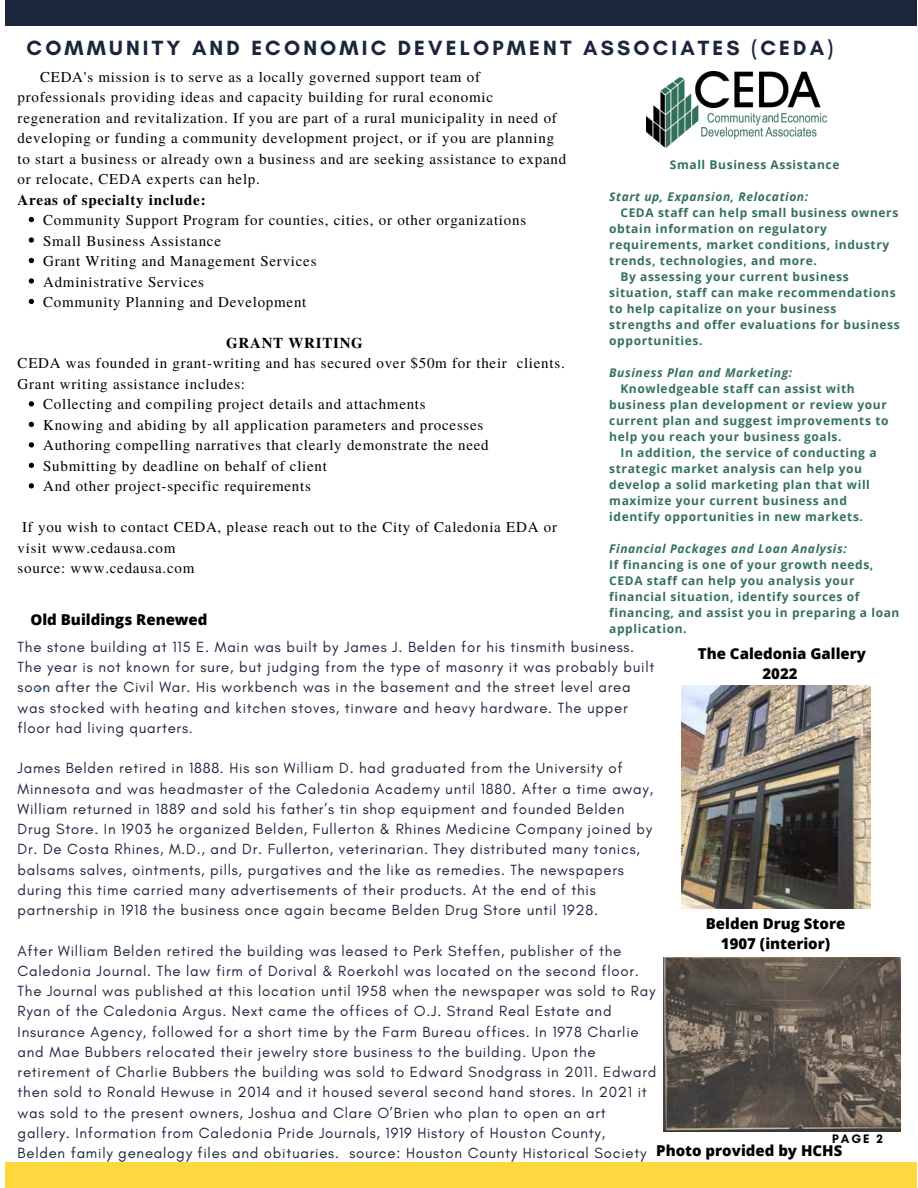
<style>
.page{position:relative;width:918px;height:1188px;background:#fff}
.page>*{position:absolute;margin:0;border:0;box-sizing:border-box;transform-origin:0 0}
.t1{font:700 21px "Glacial Indifference";letter-spacing:.15em;color:#1b253c}
.t2{font:15px/20.2px "Glacial Indifference";letter-spacing:.05em;color:#1b253c}
.t3{font:15px/20.5px "Te X Gyre Termes";letter-spacing:.05em;color:#000}
.t4{font:800 15px/20.2px "Open Sans";color:#000;text-align:center}
.t5{font:700 15px "Te X Gyre Termes";letter-spacing:.05em;color:#000}
.t6{font:700 12.6px "Glacial Indifference";color:#000}
.t7{font:700 12px/16px "Open Sans";letter-spacing:.05em;color:#33715a}
.t8{font:italic 700 12px "Open Sans";letter-spacing:.05em;color:#33715a}
</style>
<div class="page">
<div style="left:5px;top:0;width:912px;height:26px;background:#1b253c"></div>
<div style="left:5px;top:1162px;width:911px;height:26px;background:#ffd840"></div>
<img style="left:37px;top:685px;width:45px;height:6px">
<img style="left:646px;top:71px;width:180px;height:77px">
<img style="left:663px;top:957px;width:238px;height:175px">
<img style="left:681px;top:686px;width:189px;height:223px">
<svg style="left:29px;top:217px;width:5px;height:5px"></svg>
<svg style="left:29px;top:237px;width:5px;height:6px"></svg>
<svg style="left:29px;top:258px;width:5px;height:5px"></svg>
<svg style="left:29px;top:278px;width:5px;height:6px"></svg>
<svg style="left:29px;top:299px;width:5px;height:5px"></svg>
<svg style="left:29px;top:401px;width:5px;height:6px"></svg>
<svg style="left:29px;top:422px;width:5px;height:5px"></svg>
<svg style="left:29px;top:442px;width:5px;height:5px"></svg>
<svg style="left:29px;top:463px;width:5px;height:5px"></svg>
<svg style="left:29px;top:483px;width:5px;height:5px"></svg>
<h1 class="t1" style="left:27px;top:35px;width:808px">COMMUNITY AND ECONOMIC DEVELOPMENT ASSOCIATES (CEDA)</h1>
<p class="t3" style="left:18px;top:66px;width:550px;text-indent:22px">CEDA's mission is to serve as a locally governed support team of professionals providing ideas and capacity building for rural economic regeneration and revitalization. If you are part of a rural municipality in need of developing or funding a community development project, or if you are planning to start a business or already own a business and are seeking assistance to expand or relocate, CEDA experts can help.</p>
<p class="t5" style="left:18px;top:188px;width:190px">Areas of specialty include:</p>
<p class="t7" style="left:670px;top:156px;width:171px">Small Business Assistance</p>
<p class="t8" style="left:609px;top:188px;width:200px">Start up, Expansion, Relocation:</p>
<p class="t7" style="left:620px;top:204px;width:279px">CEDA staff can help small business owners</p>
<p class="t7" style="left:609px;top:220px;width:219px">obtain information on regulatory</p>
<p class="t7" style="left:609px;top:236px;width:282px">requirements, market conditions, industry</p>
<p class="t7" style="left:609px;top:252px;width:209px">trends, technologies, and more.</p>
<p class="t7" style="left:620px;top:268px;width:230px">By assessing your current business</p>
<p class="t7" style="left:609px;top:284px;width:288px">situation, staff can make recommendations</p>
<p class="t7" style="left:609px;top:300px;width:229px">to help capitalize on your business</p>
<p class="t7" style="left:609px;top:316px;width:292px">strengths and offer evaluations for business</p>
<p class="t7" style="left:609px;top:332px;width:95px">opportunities.</p>
<p class="t8" style="left:609px;top:364px;width:185px">Business Plan and Marketing:</p>
<p class="t7" style="left:609px;top:380px;width:281px;text-indent:11px">Knowledgeable staff can assist with business plan development or review your current plan and suggest improvements to help you reach your business goals.</p>
<p class="t7" style="left:609px;top:444px;width:269px;text-indent:11px">In addition, the service of conducting a strategic market analysis can help you develop a solid marketing plan that will maximize your current business and identify opportunities in new markets.</p>
<p class="t8" style="left:609px;top:540px;width:239px">Financial Packages and Loan Analysis:</p>
<p class="t7" style="left:609px;top:556px;width:292px">If financing is one of your growth needs, CEDA staff can help you analysis your financial situation, identify sources of financing, and assist you in preparing a loan application.</p>
<p class="t3" style="left:43px;top:209px;width:485px">Community Support Program for counties, cities, or other organizations Small Business Assistance<br>Grant Writing and Management Services<br>Administrative Services<br>Community Planning and Development</p>
<p class="t5" style="left:226px;top:331px;width:138px">GRANT WRITING</p>
<p class="t3" style="left:18px;top:352px;width:549px">CEDA was founded in grant-writing and has secured over $50m for their clients.<br>Grant writing assistance includes:</p>
<p class="t3" style="left:43px;top:393px;width:447px">Collecting and compiling project details and attachments Knowing and abiding by all application parameters and processes Authoring compelling narratives that clearly demonstrate the need Submitting by deadline on behalf of client<br>And other project-specific requirements</p>
<p class="t3" style="left:18px;top:516px;width:541px">If you wish to contact CEDA, please reach out to the City of Caledonia EDA or visit www.cedausa.com<br>source: www.cedausa.com</p>
<p class="t4" style="left:31px;top:608px;width:179px">Old Buildings Renewed</p>
<p class="t2" style="left:18px;top:637px;width:638px">The stone building at 115 E. Main was built by James J. Belden for his tinsmith business.<br>The year is not known for sure, but judging from the type of masonry it was probably built soon after the Civil War. His workbench was in the basement and the street level area was stocked with heating and kitchen stoves, tinware and heavy hardware. The upper floor had living quarters.</p>
<p class="t2" style="left:18px;top:759px;width:637px">James Belden retired in 1888. His son William D. had graduated from the University of Minnesota and was headmaster of the Caledonia Academy until 1880. After a time away, William returned in 1889 and sold his father’s tin shop equipment and founded Belden Drug Store. In 1903 he organized Belden, Fullerton &amp; Rhines Medicine Company joined by Dr. De Costa Rhines, M.D., and Dr. Fullerton, veterinarian. They distributed many tonics, balsams salves, ointments, pills, purgatives and the like as remedies. The newspapers during this time carried many advertisements of their products. At the end of this partnership in 1918 the business once again became Belden Drug Store until 1928.</p>
<p class="t2" style="left:18px;top:941px;width:640px">After William Belden retired the building was leased to Perk Steffen, publisher of the Caledonia Journal. The law firm of Dorival &amp; Roerkohl was located on the second floor.<br>The Journal was published at this location until 1958 when the newspaper was sold to Ray Ryan of the Caledonia Argus. Next came the offices of O.J. Strand Real Estate and Insurance Agency, followed for a short time by the Farm Bureau offices. In 1978 Charlie and Mae Bubbers relocated their jewelry store business to the building. Upon the retirement of Charlie Bubbers the building was sold to Edward Snodgrass in 2011. Edward then sold to Ronald Hewuse in 2014 and it housed several second hand stores. In 2021 it was sold to the present owners, Joshua and Clare O’Brien who plan to open an art gallery. Information from Caledonia Pride Journals, 1919 History of Houston County, Belden family genealogy files and obituaries. source: Houston County Historical Society</p>
<p class="t4" style="left:698px;top:643px;width:170px">The Caledonia Gallery<br>2022</p>
<p class="t4" style="left:706px;top:912px;width:141px">Belden Drug Store<br>1907 (interior)</p>
<p class="t6" style="left:832px;top:1131px;width:52px">PAGE 2</p>
<p class="t4" style="left:656px;top:1139px;width:188px">Photo provided by HCHS</p>
</div>
